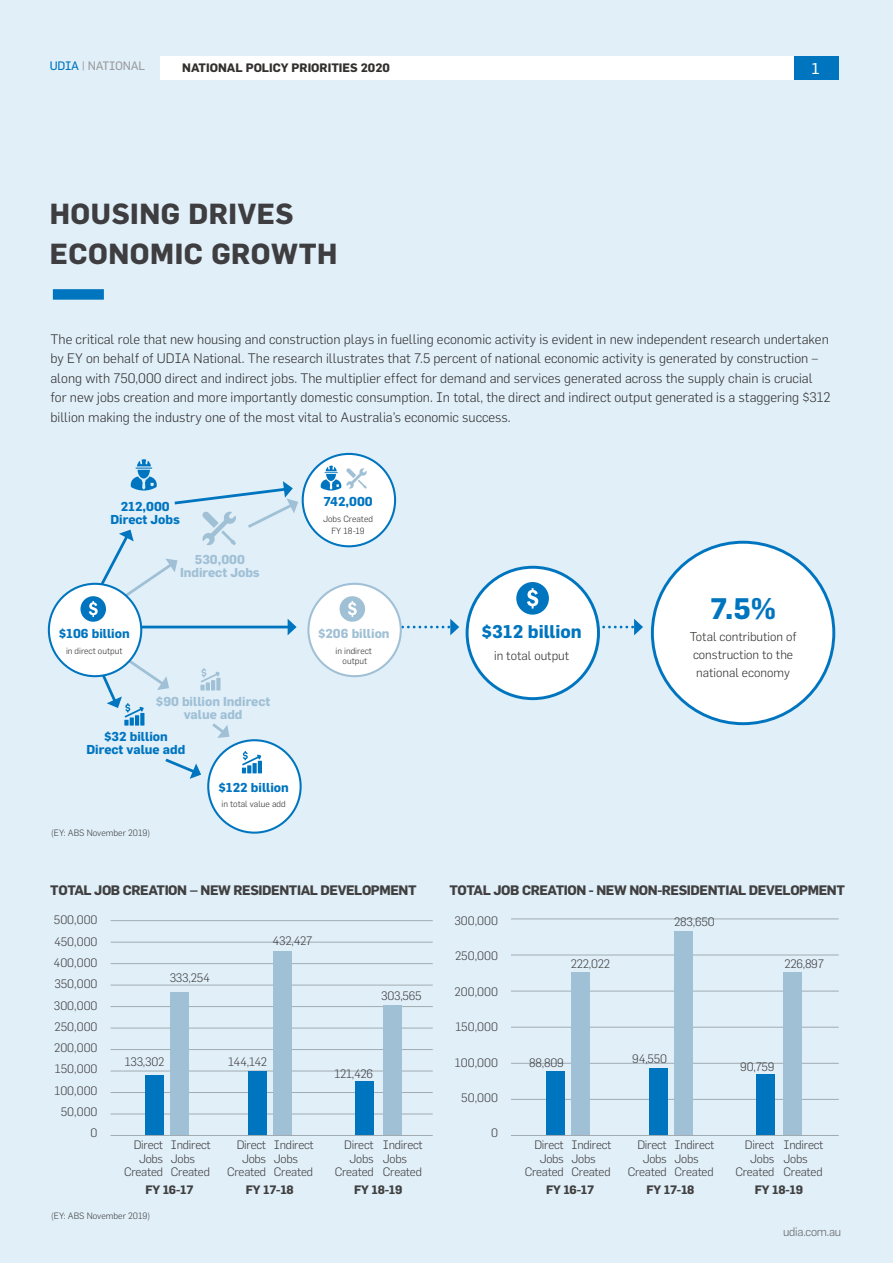
<style>
.page{position:relative;width:893px;height:1263px;background:#e1eff9}
.page>*{position:absolute;margin:0;border:0;box-sizing:border-box;transform-origin:0 0}
.t1{font:700 29.1px "Flama";color:#0075bf}
.t2{font:700 28.5px/40.2px "Flama";letter-spacing:.02em;color:#3e3d40}
.t3{font:700 18px "Flama";color:#0075bf}
.t4{font:15.3px "Flama Basic";color:#fff}
.t5{font:300 13.5px/19.5px "Flama";color:#32302f}
.t6{font:700 13.5px "Flama";letter-spacing:-.03em;color:#404040}
.t7{font:700 12.75px/12.8px "Flama";color:#0075bf;text-align:center}
.t8{font:700 12.75px/12.8px "Flama";color:#a0c0d5;text-align:center}
.t9{font:300 12.45px/18px "Flama";color:#32302f}
.t10{font:300 12px/13.5px "Flama";letter-spacing:-.02em;color:#404040;text-align:right}
.t11{font:700 12px "Flama";letter-spacing:-.02em;color:#404040}
.t12{font:300 12px/21.3px "Flama";color:#404040}
.t13{font:700 12px "Flama";color:#32302f}
.t14{font:12px "Flama Basic";letter-spacing:-.02em;color:#9c9e9f}
.t15{font:300 12px "Flama";letter-spacing:-.02em;color:#646567}
.t16{font:300 9px "Flama";color:#404040}
.t17{font:300 8.85px/12.8px "Flama";color:#32302f;text-align:center}
.s1{color:#0075bf}
</style>
<div class="page">
<hr style="left:511px;top:1027px;width:328px;height:1px;background:#a0acb2">
<hr style="left:0;top:659px;width:1px;height:604px;background:#000">
<hr style="left:511px;top:955px;width:328px;height:1px;background:#a0acb2">
<hr style="left:511px;top:991px;width:328px;height:1px;background:#a0acb2">
<hr style="left:511px;top:1063px;width:328px;height:1px;background:#a0acb2">
<hr style="left:511px;top:1099px;width:328px;height:1px;background:#a0acb2">
<div style="left:160px;top:56px;width:634px;height:24px;background:#fff"></div>
<div style="left:794px;top:56px;width:45px;height:24px;background:#0075bf"></div>
<div style="left:53px;top:289px;width:51px;height:11px;background:#0075bf"></div>
<hr style="left:111px;top:920px;width:322px;height:1px;background:#a0acb2">
<hr style="left:111px;top:942px;width:322px;height:1px;background:#a0acb2">
<hr style="left:111px;top:963px;width:322px;height:1px;background:#a0acb2">
<hr style="left:111px;top:985px;width:322px;height:1px;background:#a0acb2">
<hr style="left:111px;top:1006px;width:322px;height:1px;background:#a0acb2">
<hr style="left:111px;top:1028px;width:322px;height:1px;background:#a0acb2">
<hr style="left:111px;top:1049px;width:322px;height:1px;background:#a0acb2">
<hr style="left:111px;top:1071px;width:322px;height:1px;background:#a0acb2">
<hr style="left:111px;top:1092px;width:322px;height:1px;background:#a0acb2">
<hr style="left:111px;top:1113px;width:322px;height:1px;background:#a0acb2">
<div style="left:145px;top:1075px;width:19px;height:61px;background:#0075bf"></div>
<div style="left:546px;top:1071px;width:19px;height:65px;background:#0075bf"></div>
<div style="left:170px;top:992px;width:19px;height:144px;background:#a0c0d5"></div>
<div style="left:571px;top:973px;width:18px;height:163px;background:#a0c0d5"></div>
<div style="left:248px;top:1071px;width:19px;height:65px;background:#0075bf"></div>
<div style="left:649px;top:1068px;width:19px;height:68px;background:#0075bf"></div>
<div style="left:273px;top:951px;width:19px;height:185px;background:#a0c0d5"></div>
<div style="left:674px;top:931px;width:18px;height:205px;background:#a0c0d5"></div>
<div style="left:355px;top:1081px;width:19px;height:55px;background:#0075bf"></div>
<div style="left:756px;top:1075px;width:18px;height:61px;background:#0075bf"></div>
<div style="left:383px;top:1005px;width:18px;height:131px;background:#a0c0d5"></div>
<div style="left:783px;top:973px;width:19px;height:163px;background:#a0c0d5"></div>
<hr style="left:111px;top:1135px;width:322px;height:1px;background:#a0acb2">
<hr style="left:511px;top:918px;width:328px;height:1px;background:#a0acb2">
<hr style="left:511px;top:1135px;width:328px;height:1px;background:#a0acb2">
<div style="left:652px;top:542px;width:182px;height:182px;background:#fff;border-radius:50%"></div>
<div style="left:208px;top:740px;width:93px;height:93px;background:#fff;border-radius:50%"></div>
<div style="left:207px;top:739px;width:95px;height:95px;border:2px solid #0075bf;border-radius:50%"></div>
<div style="left:303px;top:454px;width:92px;height:92px;background:#fff;border-radius:50%"></div>
<div style="left:302px;top:453px;width:94px;height:94px;border:2px solid #0075bf;border-radius:50%"></div>
<svg style="left:212px;top:723px;width:17px;height:15px"></svg>
<svg style="left:165px;top:758px;width:36px;height:21px"></svg>
<svg style="left:401px;top:619px;width:58px;height:16px"></svg>
<svg style="left:599px;top:619px;width:44px;height:16px"></svg>
<div style="left:49px;top:584px;width:92px;height:92px;background:#fff;border-radius:50%"></div>
<div style="left:308px;top:584px;width:93px;height:92px;background:#fff;border-radius:50%"></div>
<div style="left:307px;top:583px;width:95px;height:94px;border:2px solid #a0c0d5;border-radius:50%"></div>
<div style="left:467px;top:567px;width:131px;height:132px;background:#fff;border-radius:50%"></div>
<div style="left:466px;top:566px;width:134px;height:134px;border:3px solid #0075bf;border-radius:50%"></div>
<svg style="left:516px;top:582px;width:33px;height:33px"></svg>
<svg style="left:340px;top:596px;width:25px;height:26px"></svg>
<svg style="left:94px;top:645px;width:75px;height:80px"></svg>
<hr style="left:258px;top:761px;width:4px;height:12px;background:#0075bf">
<svg style="left:242px;top:751px;width:19px;height:22px"></svg>
<div style="left:216px;top:678px;width:5px;height:12px;background:#bdd5e5"></div>
<svg style="left:200px;top:668px;width:20px;height:22px"></svg>
<svg style="left:80px;top:459px;width:218px;height:176px"></svg>
<svg style="left:321px;top:466px;width:46px;height:24px"></svg>
<p class="t14" style="left:50px;top:58px;width:97px"><span class="s1">UDIA</span> | NATIONAL</p>
<p class="t4" style="left:811px;top:59px;width:10px">1</p>
<p class="t13" style="left:182px;top:61px;width:209px">NATIONAL POLICY PRIORITIES 2020</p>
<h2 class="t2" style="left:50px;top:193px;width:289px">HOUSING DRIVES<br>ECONOMIC GROWTH</h2>
<p class="t5" style="left:51px;top:329px;width:782px">The critical role that new housing and construction plays in fuelling economic activity is evident in new independent research undertaken by EY on behalf of UDIA National. The research illustrates that 7.5 percent of national economic activity is generated by construction – along with 750,000 direct and indirect jobs. The multiplier effect for demand and services generated across the supply chain is crucial for new jobs creation and more importantly domestic consumption. In total, the direct and indirect output generated is a staggering $312 billion making the industry one of the most vital to Australia’s economic success.</p>
<p class="t7" style="left:110px;top:500px;width:71px">212,000<br>Direct Jobs</p>
<p class="t7" style="left:59px;top:627px;width:72px">$106 billion</p>
<p class="t17" style="left:66px;top:644px;width:58px">in direct output</p>
<p class="t8" style="left:180px;top:553px;width:81px">530,000<br>Indirect Jobs</p>
<p class="t8" style="left:156px;top:695px;width:116px">$90 billion Indirect value add</p>
<p class="t7" style="left:86px;top:730px;width:100px">$32 billion<br>Direct value add</p>
<p class="t16" style="left:51px;top:828px;width:101px">(EY: ABS November 2019)</p>
<p class="t7" style="left:218px;top:781px;width:72px">$122 billion</p>
<p class="t17" style="left:222px;top:798px;width:66px">in total value add</p>
<p class="t7" style="left:323px;top:495px;width:51px">742,000</p>
<p class="t17" style="left:323px;top:512px;width:51px">Jobs Created<br>FY 18-19</p>
<p class="t8" style="left:318px;top:627px;width:73px">$206 billion</p>
<p class="t17" style="left:336px;top:646px;width:38px;line-height:10.1px">in indirect output</p>
<h3 class="t3" style="left:481px;top:621px;width:102px">$312 billion</h3>
<p class="t9" style="left:494px;top:647px;width:77px">in total output</p>
<h1 class="t1" style="left:710px;top:590px;width:68px">7.5%</h1>
<p class="t9" style="left:690px;top:627px;width:108px">Total contribution of construction to the national economy</p>
<p class="t6" style="left:50px;top:882px;width:368px">TOTAL JOB CREATION – NEW RESIDENTIAL DEVELOPMENT</p>
<p class="t6" style="left:449px;top:882px;width:397px">TOTAL JOB CREATION - NEW NON-RESIDENTIAL DEVELOPMENT</p>
<p class="t10" style="left:54px;top:913px;width:45px">500,000</p>
<p class="t10" style="left:53px;top:956px;width:46px">400,000</p>
<p class="t10" style="left:54px;top:934px;width:45px">450,000</p>
<p class="t12" style="left:54px;top:973px;width:45px">350,000<br>300,000</p>
<p class="t10" style="left:54px;top:1041px;width:45px">200,000</p>
<p class="t10" style="left:55px;top:1020px;width:44px">250,000</p>
<p class="t12" style="left:54px;top:1058px;width:45px;text-align:right">150,000<br>100,000<br>50,000<br>0</p>
<p class="t10" style="left:170px;top:971px;width:42px">333,254</p>
<p class="t10" style="left:273px;top:934px;width:41px">432,427</p>
<p class="t10" style="left:125px;top:1055px;width:41px">133,302</p>
<p class="t10" style="left:228px;top:1055px;width:40px">144,142</p>
<p class="t10" style="left:381px;top:988px;width:42px">303,565</p>
<p class="t10" style="left:334px;top:1067px;width:40px">121,426</p>
<p class="t10" style="left:454px;top:914px;width:45px">300,000</p>
<p class="t10" style="left:455px;top:949px;width:44px">250,000</p>
<p class="t10" style="left:455px;top:984px;width:45px">200,000</p>
<p class="t10" style="left:455px;top:1020px;width:44px">150,000</p>
<p class="t10" style="left:455px;top:1055px;width:45px">100,000</p>
<p class="t10" style="left:461px;top:1091px;width:38px">50,000</p>
<p class="t10" style="left:491px;top:1126px;width:8px">0</p>
<p class="t10" style="left:571px;top:957px;width:41px">222,022</p>
<p class="t10" style="left:674px;top:915px;width:42px">283,650</p>
<p class="t10" style="left:784px;top:956px;width:41px">226,897</p>
<p class="t10" style="left:529px;top:1056px;width:36px">88,809</p>
<p class="t10" style="left:632px;top:1052px;width:36px">94,550</p>
<p class="t10" style="left:740px;top:1060px;width:36px">90,759</p>
<p class="t10" style="left:124px;top:1138px;width:41px">Direct<br>Jobs<br>Created</p>
<p class="t10" style="left:525px;top:1138px;width:41px">Direct<br>Jobs<br>Created</p>
<p class="t10" style="left:227px;top:1138px;width:41px">Direct<br>Jobs<br>Created</p>
<p class="t10" style="left:628px;top:1138px;width:41px">Direct<br>Jobs<br>Created</p>
<p class="t10" style="left:335px;top:1138px;width:41px">Direct<br>Jobs<br>Created</p>
<p class="t10" style="left:735px;top:1138px;width:41px">Direct<br>Jobs<br>Created</p>
<p class="t10" style="left:171px;top:1138px;width:41px;text-align:left">Indirect<br>Jobs<br>Created</p>
<p class="t10" style="left:572px;top:1138px;width:41px;text-align:left">Indirect<br>Jobs<br>Created</p>
<p class="t10" style="left:274px;top:1138px;width:41px;text-align:left">Indirect<br>Jobs<br>Created</p>
<p class="t10" style="left:675px;top:1138px;width:41px;text-align:left">Indirect<br>Jobs<br>Created</p>
<p class="t10" style="left:383px;top:1138px;width:41px;text-align:left">Indirect<br>Jobs<br>Created</p>
<p class="t10" style="left:784px;top:1138px;width:41px;text-align:left">Indirect<br>Jobs<br>Created</p>
<p class="t11" style="left:246px;top:1183px;width:50px">FY 17-18</p>
<p class="t11" style="left:646px;top:1183px;width:50px">FY 17-18</p>
<p class="t11" style="left:354px;top:1183px;width:50px">FY 18-19</p>
<p class="t11" style="left:755px;top:1183px;width:50px">FY 18-19</p>
<p class="t11" style="left:145px;top:1183px;width:50px">FY 16-17</p>
<p class="t11" style="left:546px;top:1183px;width:50px">FY 16-17</p>
<p class="t16" style="left:51px;top:1210px;width:101px">(EY: ABS November 2019)</p>
<p class="t15" style="left:783px;top:1224px;width:60px">udia.com.au</p>
</div>
